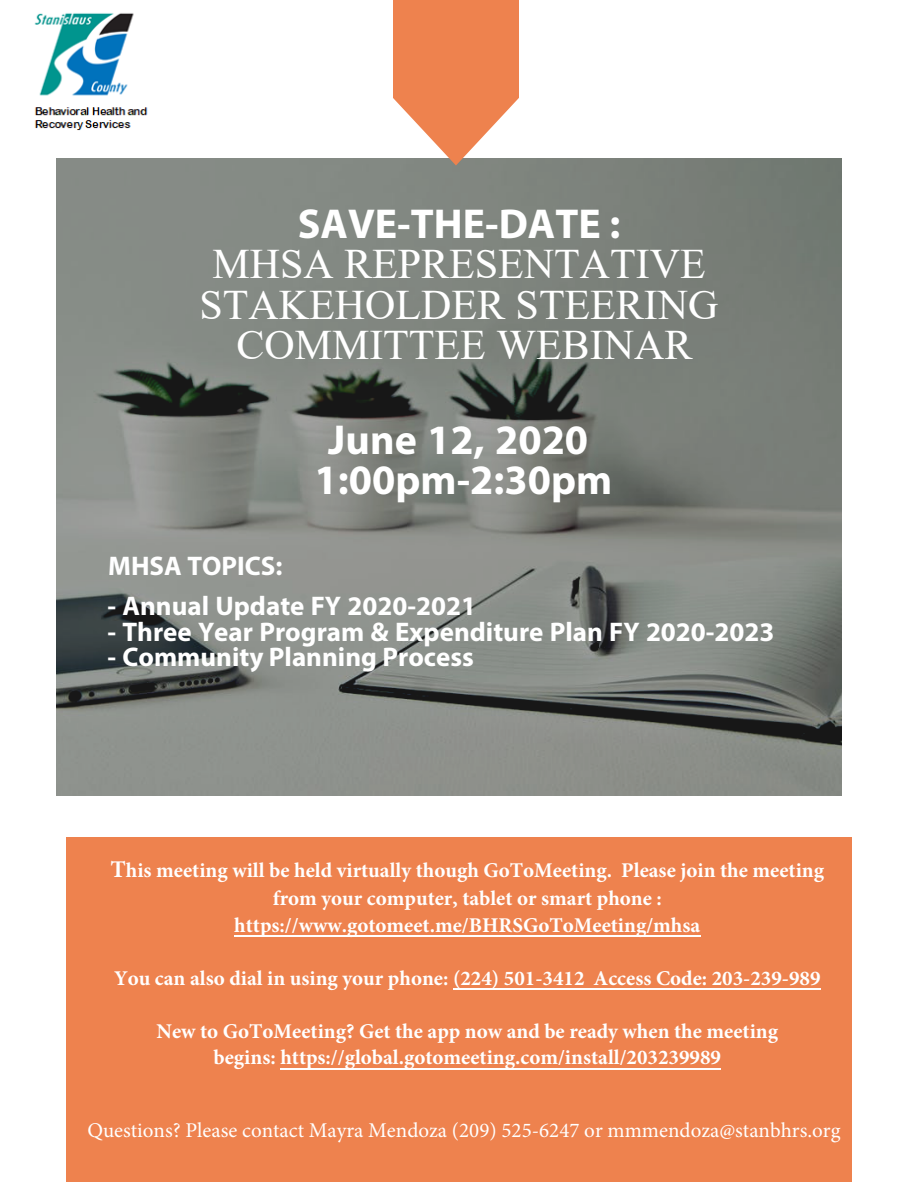
<style>
.page{position:relative;width:918px;height:1188px;background:#fff}
.page>*{position:absolute;margin:0;border:0;box-sizing:border-box;transform-origin:0 0}
.t1{font:42px/40.7px "Times New Roman";color:#fff;text-align:center}
.t2{font:700 42px/40.7px "Myriad Pro";color:#fff;text-align:center}
.t3{font:700 27px "Myriad Pro";color:#fff}
.t4{font:700 21px/27.3px "Minion Pro";color:#fff;text-align:center}
.t5{font:21px "Minion Pro";color:#fff}
.s1{font-size:24px}
</style>
<div class="page">
<img style="left:56px;top:158px;width:785px;height:637px">
<div style="left:66px;top:837px;width:785px;height:345px;background:#ee824e"></div>
<hr style="left:280px;top:1068px;width:441px;height:1px;background:#fff">
<hr style="left:453px;top:988px;width:368px;height:2px;background:#fff">
<hr style="left:234px;top:935px;width:466px;height:1px;background:#fff">
<svg style="left:393px;top:96px;width:125px;height:69px"></svg>
<div style="left:393px;top:0;width:125px;height:96px;background:#ee824e"></div>
<img style="left:34px;top:13px;width:114px;height:118px">
<h1 class="t2" style="left:298px;top:202px;width:324px">SAVE-THE-DATE :</h1>
<h1 class="t1" style="left:200px;top:242px;width:520px">MHSA REPRESENTATIVE<br>STAKEHOLDER STEERING<br>COMMITTEE WEBINAR</h1>
<h1 class="t2" style="left:315px;top:418px;width:299px">June 12, 2020<br>1:00pm-2:30pm</h1>
<p class="t3" style="left:108px;top:549px;width:176px">MHSA TOPICS:</p>
<p class="t3" style="left:107px;top:588px;width:370px">- Annual Update FY 2020-2021</p>
<p class="t3" style="left:107px;top:615px;width:669px">- Three Year Program &amp; Expenditure Plan FY 2020-2023</p>
<p class="t3" style="left:107px;top:639px;width:368px">- Community Planning Process</p>
<p class="t4" style="left:111px;top:857px;width:715px"><span class="s1">T</span>his meeting will be held virtually though GoToMeeting. Please join the meeting from your computer, tablet or smart phone : https://www.gotomeet.me/BHRSGoToMeeting/mhsa</p>
<p class="t4" style="left:114px;top:964px;width:708px">You can also dial in using your phone: (224) 501-3412 Access Code: 203-239-989</p>
<p class="t4" style="left:157px;top:1018px;width:623px;line-height:26.5px">New to GoToMeeting? Get the app now and be ready when the meeting begins: https://global.gotomeeting.com/install/203239989</p>
<p class="t5" style="left:87px;top:1116px;width:755px">Questions? Please contact Mayra Mendoza (209) 525-6247 or mmmendoza@stanbhrs.org</p>
</div>
